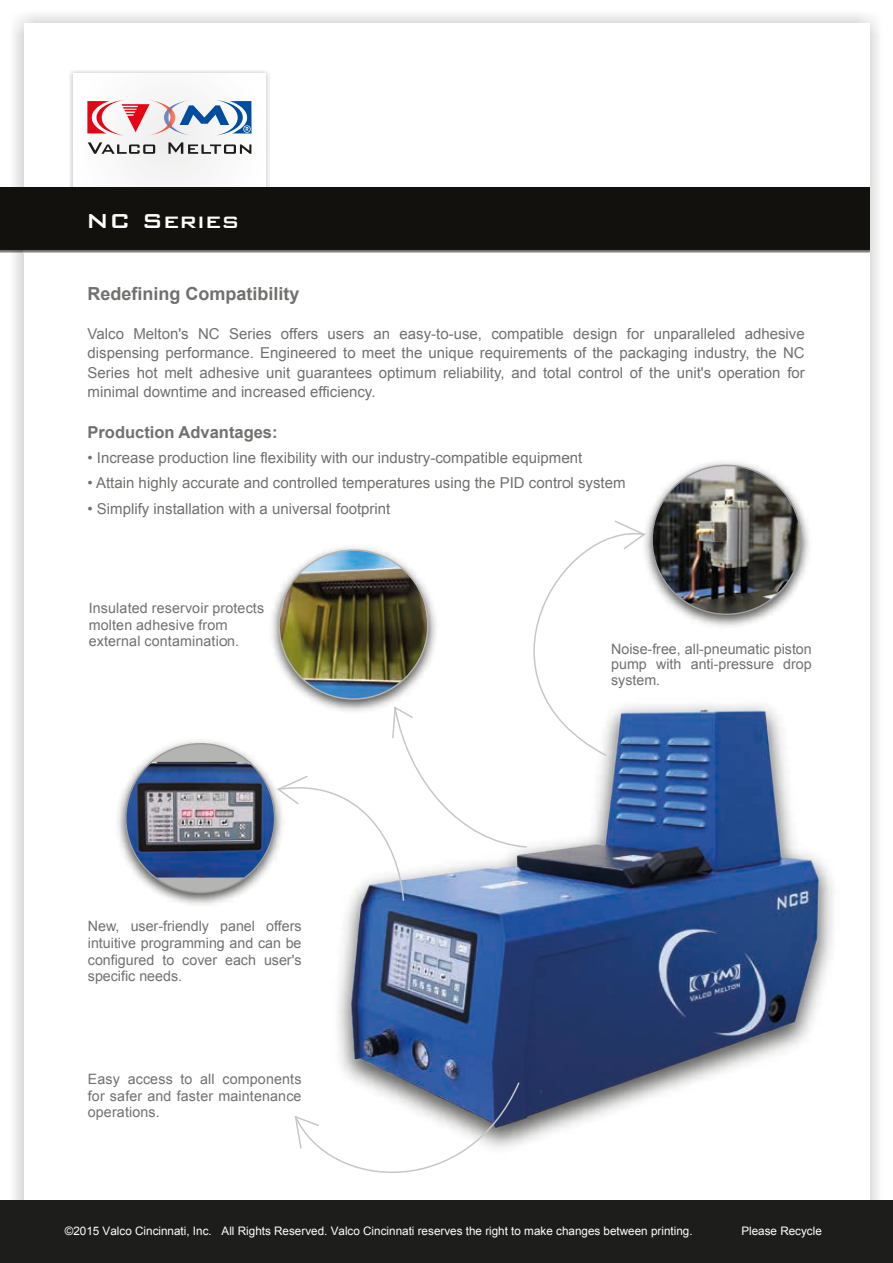
<style>
.page{position:relative;width:893px;height:1263px;background:#fff}
.page>*{position:absolute;margin:0;border:0;box-sizing:border-box;transform-origin:0 0}
.t1{font:500 27px "Bank Gothic BT";color:#fff}
.t2{font:700 18px "Arial";color:#70706f}
.t3{font:700 16.5px "Arial";color:#70706f}
.t4{font:15px/19.5px "Arial";color:#70706f;text-align:justify}
.t5{font:14.25px/16.5px "Arial";letter-spacing:.01em;color:#70706f;text-align:justify}
.t6{font:11.7px "Arial";color:#fff}
</style>
<div class="page">
<img style="left:11px;top:14px;width:867px;height:1186px">
<div style="left:24px;top:24px;width:845px;height:1210px;background:#fff"></div>
<img style="left:70px;top:70px;width:199px;height:117px">
<div style="left:74px;top:73px;width:191px;height:132px;background:#f9f9f9"></div>
<div style="left:0;top:187px;width:869px;height:63px;background:#13110e"></div>
<img style="left:175px;top:102px;width:5px;height:34px">
<img style="left:150px;top:100px;width:25px;height:36px">
<svg style="left:88px;top:142px;width:163px;height:12px"></svg>
<svg style="left:87px;top:100px;width:63px;height:36px"></svg>
<svg style="left:180px;top:100px;width:72px;height:36px"></svg>
<div style="left:0;top:1200px;width:893px;height:63px;background:#1d1d1b"></div>
<img style="left:337px;top:704px;width:496px;height:440px">
<svg style="left:294px;top:1081px;width:227px;height:92px"></svg>
<svg style="left:306px;top:566px;width:342px;height:336px"></svg>
<img style="left:117px;top:741px;width:189px;height:164px">
<div style="left:126px;top:744px;width:149px;height:148px;background:#b4b4b2;border-radius:50%"></div>
<img style="left:126px;top:762px;width:149px;height:115px">
<img style="left:568px;top:444px;width:310px;height:220px">
<img style="left:652px;top:465px;width:149px;height:149px;border-radius:74px">
<img style="left:272px;top:547px;width:191px;height:176px">
<img style="left:279px;top:550px;width:149px;height:149px;border-radius:74px">
<h1 class="t1" style="left:86px;top:206px;width:155px">NC Series</h1>
<p class="t2" style="left:88px;top:281px;width:214px">Redefining Compatibility</p>
<p class="t4" style="left:88px;top:324px;width:719px">Valco Melton's NC Series offers users an easy-to-use, compatible design for unparalleled adhesive dispensing performance. Engineered to meet the unique requirements of the packaging industry, the NC Series hot melt adhesive unit guarantees optimum reliability, and total control of the unit's operation for minimal downtime and increased efficiency.</p>
<p class="t3" style="left:88px;top:421px;width:192px">Production Advantages:</p>
<p class="t4" style="left:88px;top:448px;width:496px">• Increase production line flexibility with our industry-compatible equipment</p>
<p class="t4" style="left:88px;top:473px;width:540px">• Attain highly accurate and controlled temperatures using the PID control system</p>
<p class="t4" style="left:88px;top:499px;width:304px">• Simplify installation with a universal footprint</p>
<p class="t5" style="left:89px;top:600px;width:177px;text-align:left">Insulated reservoir protects molten adhesive from external contamination.</p>
<p class="t5" style="left:88px;top:918px;width:215px">New, user-friendly panel offers intuitive programming and can be configured to cover each user's specific needs.</p>
<p class="t5" style="left:88px;top:1071px;width:215px">Easy access to all components for safer and faster maintenance operations.</p>
<p class="t5" style="left:611px;top:641px;width:202px;line-height:15.6px">Noise-free, all-pneumatic piston pump with anti-pressure drop system.</p>
<p class="t6" style="left:65px;top:1223px;width:629px">©2015 Valco Cincinnati, Inc. All Rights Reserved. Valco Cincinnati reserves the right to make changes between printing.</p>
<p class="t6" style="left:741px;top:1223px;width:82px">Please Recycle</p>
</div>
